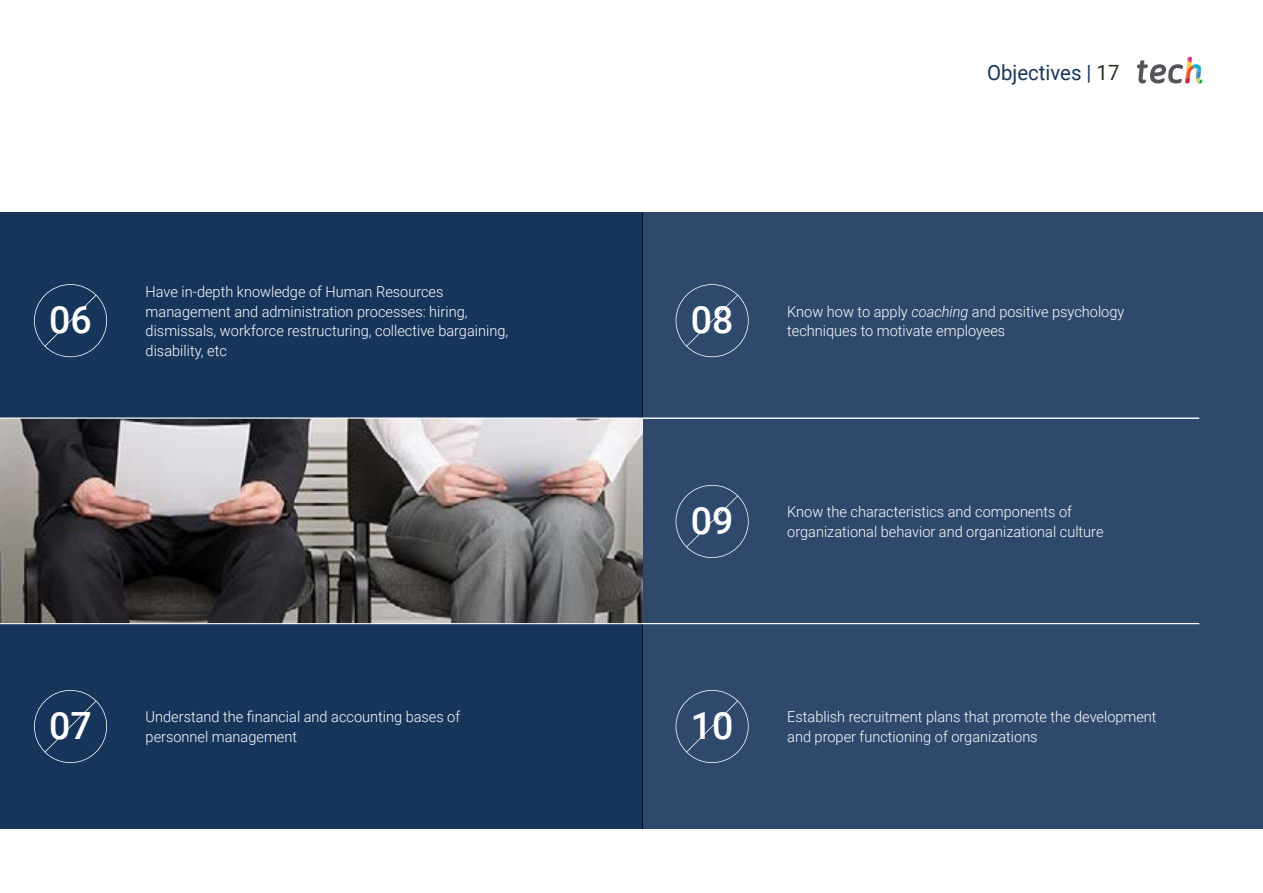
<style>
.page{position:relative;width:1263px;height:893px;background:#fff}
.page>*{position:absolute;margin:0;border:0;box-sizing:border-box;transform-origin:0 0}
.t1{font:500 37.5px "Roboto";color:#fff}
.t2{font:21px "Roboto";color:#1a355c}
.t3{font:300 15px/19.5px "Roboto";color:#fff}
.s1{color:#312e20}
.s2{font-style:italic}
</style>
<div class="page">
<svg style="left:1137px;top:57px;width:65px;height:27px"></svg>
<div style="left:0;top:213px;width:642px;height:616px;background:#17355b"></div>
<div style="left:642px;top:213px;width:621px;height:616px;background:#2e496b"></div>
<svg style="left:34px;top:284px;width:73px;height:73px"></svg>
<svg style="left:676px;top:284px;width:73px;height:73px"></svg>
<svg style="left:34px;top:690px;width:73px;height:73px"></svg>
<svg style="left:676px;top:485px;width:73px;height:73px"></svg>
<svg style="left:676px;top:690px;width:73px;height:73px"></svg>
<img style="left:0;top:419px;width:642px;height:204px">
<hr style="left:0;top:418px;width:1199px;height:1px;background:#fff">
<hr style="left:0;top:623px;width:1199px;height:1px;background:#fff">
<h2 class="t2" style="left:987px;top:57px;width:134px">Objectives | <span class="s1">17</span></h2>
<p class="t3" style="left:146px;top:281px;width:364px">Have in-depth knowledge of Human Resources management and administration processes: hiring, dismissals, workforce restructuring, collective bargaining, disability, etc</p>
<h1 class="t1" style="left:49px;top:294px;width:44px">06</h1>
<h1 class="t1" style="left:691px;top:294px;width:44px">08</h1>
<p class="t3" style="left:787px;top:301px;width:339px">Know how to apply <span class="s2">coaching</span> and positive psychology</p>
<p class="t3" style="left:787px;top:320px;width:220px">techniques to motivate employees</p>
<h1 class="t1" style="left:691px;top:494px;width:44px">09</h1>
<p class="t3" style="left:787px;top:502px;width:318px">Know the characteristics and components of organizational behavior and organizational culture</p>
<h1 class="t1" style="left:49px;top:700px;width:44px">07</h1>
<p class="t3" style="left:146px;top:707px;width:316px">Understand the financial and accounting bases of personnel management</p>
<h1 class="t1" style="left:691px;top:700px;width:44px">10</h1>
<p class="t3" style="left:787px;top:707px;width:371px">Establish recruitment plans that promote the development</p>
<p class="t3" style="left:787px;top:726px;width:252px">and proper functioning of organizations</p>
</div>
